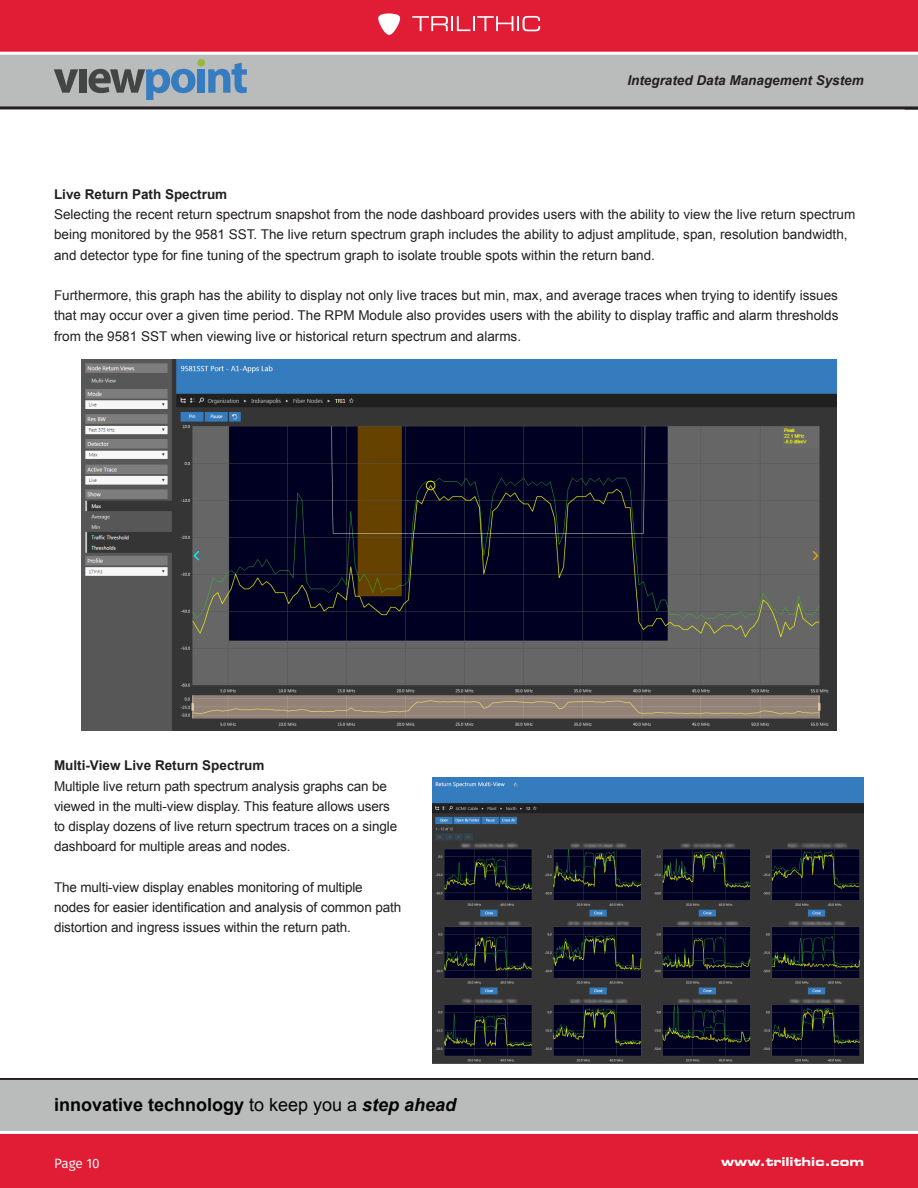
<style>
.page{position:relative;width:918px;height:1188px;background:#fff}
.page>*{position:absolute;margin:0;border:0;box-sizing:border-box;transform-origin:0 0}
.t1{font:700 18px "Arial";color:#040503}
.Body_Copy{font:13.5px/20.2px "Arial";color:#231f20}
.Body_Copy-2{font:700 13.5px "Arial";color:#231f20}
.t2{font:italic 700 13.5px "Arial";color:#231f20}
.t3{font:13.5px "Fira Sans";letter-spacing:-.01em;color:#fff}
.t4{font:700 expanded 12px "Square 721 BT";color:#fff}
.s1{font-weight:400}
.s2{font-style:italic}
</style>
<div class="page">
<div style="left:0;top:0;width:918px;height:54px;background:#e11d36"></div>
<div style="left:0;top:54px;width:918px;height:54px;background:#babbbb"></div>
<hr style="left:0;top:52px;width:918px;height:3px;background:#fff">
<hr style="left:0;top:106px;width:918px;height:3px;background:#231f20">
<svg style="left:412px;top:16px;width:128px;height:15px"></svg>
<svg style="left:378px;top:13px;width:23px;height:22px"></svg>
<div style="left:0;top:1132px;width:918px;height:56px;background:#e11d36"></div>
<div style="left:0;top:1078px;width:918px;height:54px;background:#babbbb"></div>
<hr style="left:0;top:1131px;width:918px;height:3px;background:#fff">
<hr style="left:0;top:1078px;width:918px;height:2px;background:#231f20">
<svg style="left:54px;top:69px;width:24px;height:24px"></svg>
<div style="left:79px;top:69px;width:7px;height:24px;background:#434444"></div>
<svg style="left:89px;top:69px;width:107px;height:30px"></svg>
<div style="left:198px;top:69px;width:7px;height:24px;background:#367cc0"></div>
<svg style="left:208px;top:63px;width:39px;height:30px"></svg>
<div style="left:197px;top:59px;width:8px;height:7px;background:#94ba3d;border-radius:50%"></div>
<img style="left:81px;top:360px;width:756px;height:370px">
<img style="left:432px;top:777px;width:432px;height:286px">
<p class="t2" style="left:627px;top:71px;width:238px">Integrated Data Management System</p>
<p class="Body_Copy-2" style="left:54px;top:185px;width:175px">Live Return Path Spectrum</p>
<p class="Body_Copy" style="left:54px;top:204px;width:803px">Selecting the recent return spectrum snapshot from the node dashboard provides users with the ability to view the live return spectrum being monitored by the 9581 SST. The live return spectrum graph includes the ability to adjust amplitude, span, resolution bandwidth, and detector type for fine tuning of the spectrum graph to isolate trouble spots within the return band.</p>
<p class="Body_Copy" style="left:54px;top:285px;width:786px;text-align:justify">Furthermore, this graph has the ability to display not only live traces but min, max, and average traces when trying to identify issues that may occur over a given time period. The RPM Module also provides users with the ability to display traffic and alarm thresholds from the 9581 SST when viewing live or historical return spectrum and alarms.</p>
<p class="Body_Copy-2" style="left:54px;top:756px;width:212px">Multi-View Live Return Spectrum</p>
<p class="Body_Copy" style="left:54px;top:776px;width:345px">Multiple live return path spectrum analysis graphs can be viewed in the multi-view display. This feature allows users to display dozens of live return spectrum traces on a single dashboard for multiple areas and nodes.</p>
<p class="Body_Copy" style="left:54px;top:877px;width:349px">The multi-view display enables monitoring of multiple nodes for easier identification and analysis of common path distortion and ingress issues within the return path.</p>
<h1 class="t1" style="left:54px;top:1093px;width:404px">innovative technology <span class="s1">to keep you a</span> <span class="s2">step ahead</span></h1>
<p class="t3" style="left:54px;top:1154px;width:47px">Page 10</p>
<p class="t4" style="left:721px;top:1155px;width:145px">www.trilithic.com</p>
</div>
